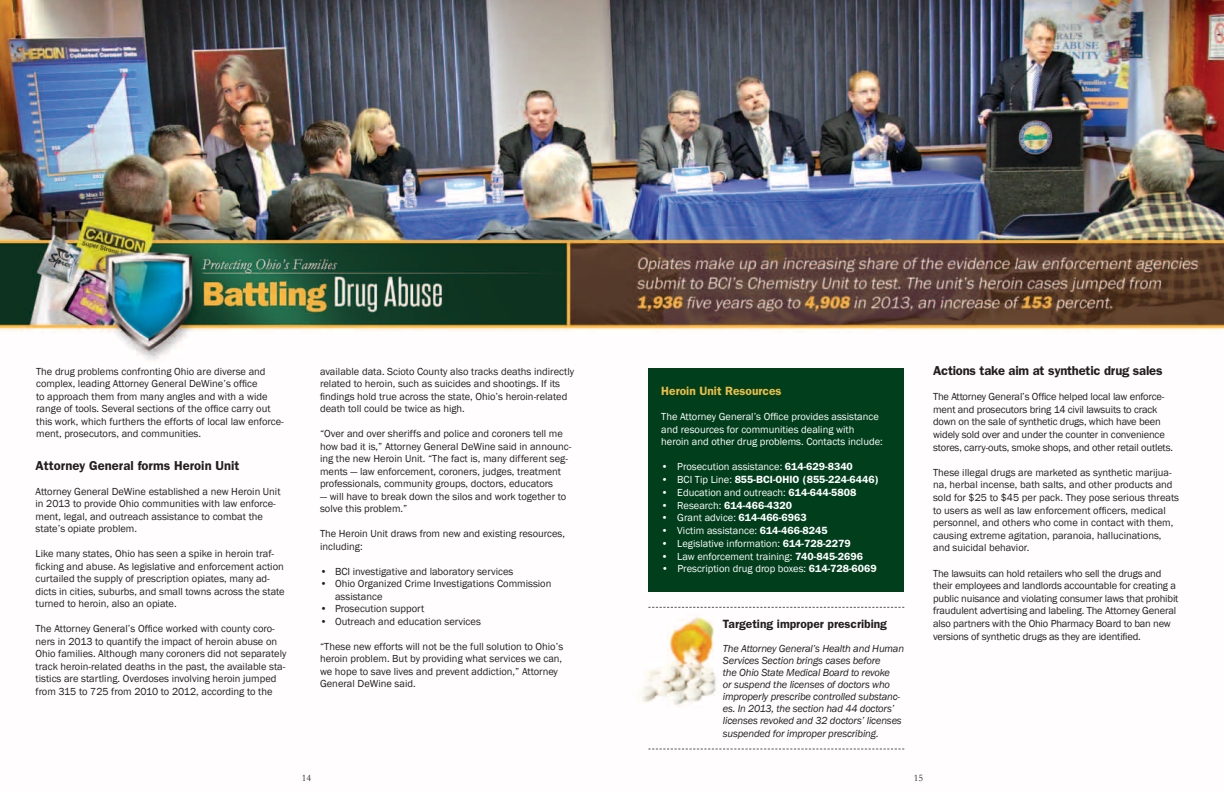
<style>
.page{position:relative;width:1224px;height:792px;background:#fff}
.page>*{position:absolute;margin:0;border:0;box-sizing:border-box;transform-origin:0 0}
.t1{font:600 13px "ITC Franklin Gothic Std";letter-spacing:-.015em;color:#231f20}
.t2{font:600 12px "ITC Franklin Gothic Std";color:#231f20}
.t3{font:600 12px "ITC Franklin Gothic Std";color:#ecbe45}
.t4{font:10.5px/12.5px "Franklin Gothic";color:#231f20}
.t5{font:10.5px/12.5px "Franklin Gothic";color:#fff}
.t6{font:italic 10.5px/12.1px "Franklin Gothic";letter-spacing:-.015em;color:#231f20}
.t7{font:600 10.5px "ITC Franklin Gothic Std";color:#fff}
.t8{font:10px "Garamond";color:#231f20}
.s1{font-family:"ITC Franklin Gothic Std";font-weight:600}
.s2{font-family:"Franklin Gothic";font-weight:400}
</style>
<div class="page">
<img style="left:0;top:0;width:1224px;height:750px">
<div style="left:648px;top:369px;width:256px;height:223px;background:#003e1c"></div>
<img style="left:632px;top:615px;width:87px;height:96px">
<svg style="left:648px;top:607px;width:256px;height:1px"></svg>
<svg style="left:648px;top:749px;width:256px;height:1px"></svg>
<p class="t4" style="left:36px;top:365px;width:249px">The drug problems confronting Ohio are diverse and complex, leading Attorney General DeWine’s office<br>to approach them from many angles and with a wide range of tools. Several sections of the office carry out this work, which furthers the efforts of local law enforce&shy;ment, prosecutors, and communities.</p>
<p class="t4" style="left:320px;top:365px;width:256px">available data. Scioto County also tracks deaths indirectly related to heroin, such as suicides and shootings. If its findings hold true across the state, Ohio’s heroin-related death toll could be twice as high.</p>
<p class="t4" style="left:320px;top:428px;width:253px">“Over and over sheriffs and police and coroners tell me how bad it is,” Attorney General DeWine said in announc&shy;ing the new Heroin Unit. “The fact is, many different seg&shy;ments — law enforcement, coroners, judges, treatment professionals, community groups, doctors, educators</p>
<p class="t4" style="left:320px;top:490px;width:248px">— will have to break down the silos and work together to solve this problem.”</p>
<p class="t4" style="left:320px;top:528px;width:247px">The Heroin Unit draws from new and existing resources, including:</p>
<p class="t4" style="left:320px;top:565px;width:195px">• BCI investigative and laboratory services</p>
<p class="t4" style="left:335px;top:578px;width:218px;text-indent:-15px">• Ohio Organized Crime Investigations Commission assistance</p>
<p class="t4" style="left:320px;top:603px;width:106px">• Prosecution support</p>
<p class="t4" style="left:320px;top:615px;width:162px">• Outreach and education services</p>
<p class="t4" style="left:320px;top:640px;width:245px">“These new efforts will not be the full solution to Ohio’s heroin problem. But by providing what services we can, we hope to save lives and prevent addiction,” Attorney General DeWine said.</p>
<p class="t1" style="left:36px;top:458px;width:205px">Attorney General forms Heroin Unit</p>
<p class="t4" style="left:36px;top:485px;width:247px">Attorney General DeWine established a new Heroin Unit in 2013 to provide Ohio communities with law enforce&shy;ment, legal, and outreach assistance to combat the state’s opiate problem.</p>
<p class="t4" style="left:36px;top:548px;width:251px">Like many states, Ohio has seen a spike in heroin traf&shy;ficking and abuse. As legislative and enforcement action curtailed the supply of prescription opiates, many ad&shy;dicts in cities, suburbs, and small towns across the state turned to heroin, also an opiate.</p>
<p class="t4" style="left:36px;top:623px;width:252px">The Attorney General’s Office worked with county coro&shy;ners in 2013 to quantify the impact of heroin abuse on Ohio families. Although many coroners did not separately track heroin-related deaths in the past, the available sta&shy;tistics are startling. Overdoses involving heroin jumped from 315 to 725 from 2010 to 2012, according to the</p>
<p class="t3" style="left:661px;top:384px;width:122px">Heroin Unit Resources</p>
<p class="t5" style="left:661px;top:411px;width:223px">The Attorney General’s Office provides assistance and resources for communities dealing with heroin and other drug problems. Contacts include:</p>
<p class="t5" style="left:661px;top:461px;width:193px">• Prosecution assistance: <span class="s1">614-629-8340</span></p>
<p class="t7" style="left:661px;top:473px;width:219px"><span class="s2">• BCI Tip Line:</span> 855-BCI-OHIO (855-224-6446)</p>
<p class="t5" style="left:661px;top:486px;width:197px">• Education and outreach: <span class="s1">614-644-5808</span></p>
<p class="t7" style="left:661px;top:499px;width:132px"><span class="s2">• Research:</span> 614-466-4320</p>
<p class="t5" style="left:661px;top:512px;width:147px">• Grant advice: <span class="s1">614-466-6963</span></p>
<p class="t5" style="left:661px;top:525px;width:168px">• Victim assistance: <span class="s1">614-466-8245</span></p>
<p class="t5" style="left:661px;top:537px;width:191px">• Legislative information: <span class="s1">614-728-2279</span></p>
<p class="t5" style="left:661px;top:550px;width:203px">• Law enforcement training: <span class="s1">740-845-2696</span></p>
<p class="t5" style="left:661px;top:563px;width:217px">• Prescription drug drop boxes: <span class="s1">614-728-6069</span></p>
<p class="t2" style="left:723px;top:616px;width:166px">Targeting improper prescribing</p>
<p class="t6" style="left:723px;top:643px;width:183px">The Attorney General’s Health and Human Services Section brings cases before<br>the Ohio State Medical Board to revoke<br>or suspend the licenses of doctors who improperly prescribe controlled substanc&shy;es. In 2013, the section had 44 doctors’ licenses revoked and 32 doctors’ licenses suspended for improper prescribing.</p>
<p class="t1" style="left:933px;top:363px;width:231px">Actions take aim at synthetic drug sales</p>
<p class="t4" style="left:933px;top:391px;width:241px">The Attorney General’s Office helped local law enforce&shy;ment and prosecutors bring 14 civil lawsuits to crack down on the sale of synthetic drugs, which have been widely sold over and under the counter in convenience stores, carry-outs, smoke shops, and other retail outlets.</p>
<p class="t4" style="left:933px;top:466px;width:248px">These illegal drugs are marketed as synthetic marijua&shy;na, herbal incense, bath salts, and other products and sold for $25 to $45 per pack. They pose serious threats to users as well as law enforcement officers, medical personnel, and others who come in contact with them, causing extreme agitation, paranoia, hallucinations, and suicidal behavior.</p>
<p class="t4" style="left:933px;top:567px;width:247px">The lawsuits can hold retailers who sell the drugs and their employees and landlords accountable for creating a public nuisance and violating consumer laws that prohibit fraudulent advertising and labeling. The Attorney General also partners with the Ohio Pharmacy Board to ban new versions of synthetic drugs as they are identified.</p>
<p class="t8" style="left:302px;top:772px;width:11px">14</p>
<p class="t8" style="left:914px;top:772px;width:11px">15</p>
</div>
